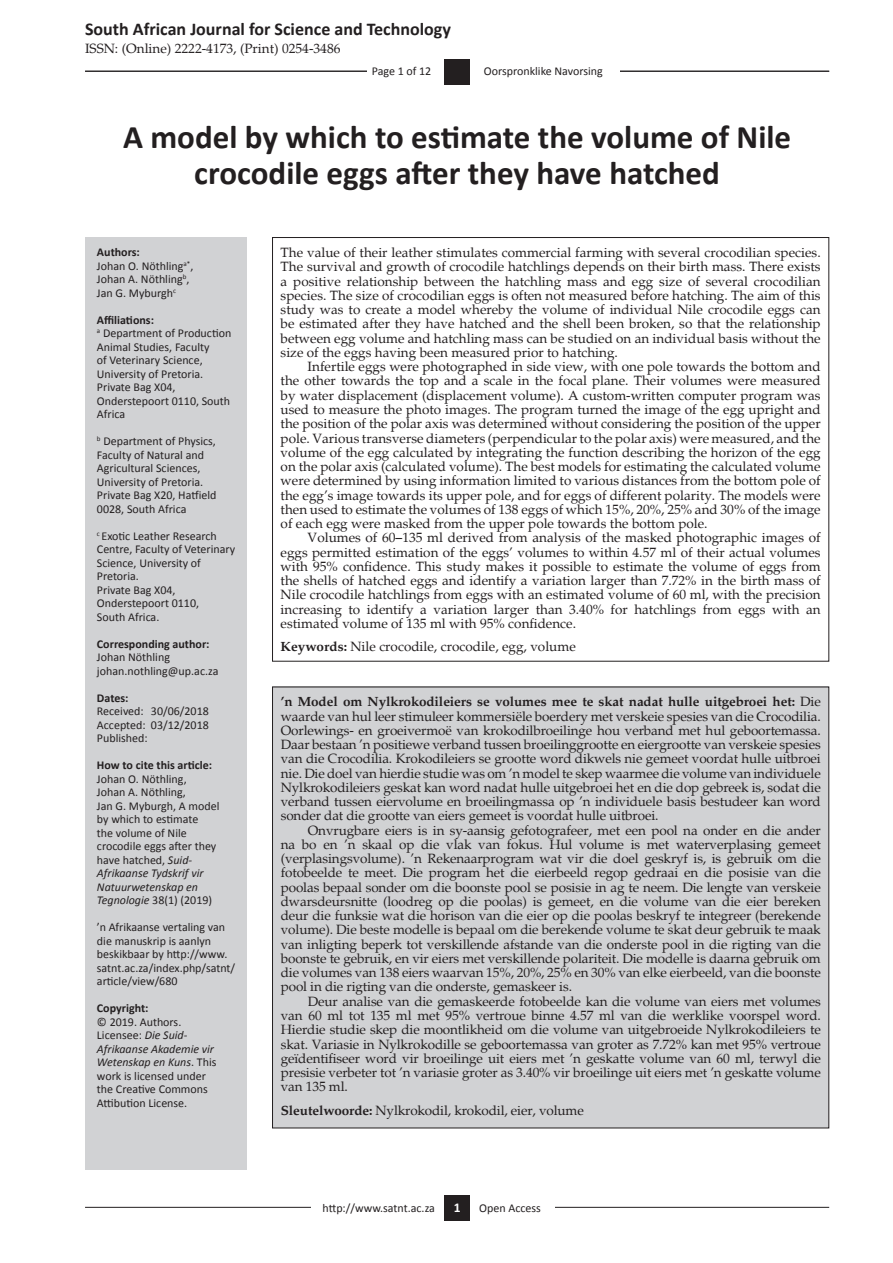
<style>
.page{position:relative;width:893px;height:1263px;background:#fff}
.page>*{position:absolute;margin:0;border:0;box-sizing:border-box;transform-origin:0 0}
.t1{font:700 33px/36px "Calibri";color:#231f20;text-align:center}
.t2{font:700 18px "Calibri";color:#231f20}
.t3{font:13.5px/14.2px "Palatino";color:#231f20;text-align:justify}
.t4{font:700 13.5px "Calibri";color:#fff}
.t5{font:12px/13.5px "Calibri";color:#231f20}
.t6{font:700 12px "Calibri";color:#231f20}
.s1{font-weight:700}
.s2{font-style:italic}
</style>
<div class="page">
<hr style="left:85px;top:1207px;width:744px;height:1px;background:#231f20">
<div style="left:311px;top:1195px;width:244px;height:30px;background:#fff"></div>
<div style="left:444px;top:1195px;width:26px;height:25px;background:#231f20"></div>
<hr style="left:85px;top:71px;width:744px;height:1px;background:#231f20">
<div style="left:367px;top:59px;width:252px;height:28px;background:#fff"></div>
<div style="left:444px;top:59px;width:26px;height:25px;background:#231f20"></div>
<div style="left:85px;top:237px;width:162px;height:933px;background:#d1d2d4"></div>
<div style="left:273px;top:687px;width:556px;height:441px;background:#d1d2d4"></div>
<h2 class="t2" style="left:85px;top:17px;width:367px">South African Journal for Science and Technology</h2>
<p class="t3" style="left:85px;top:41px;width:257px">ISSN: (Online) 2222-4173, (Print) 0254-3486</p>
<p class="t5" style="left:372px;top:64px;width:61px">Page 1 ofi of12</p>
<p class="t5" style="left:484px;top:64px;width:69px">Oorspronklike</p>
<p class="t5" style="left:426px;top:64px;width:7px">ii</p>
<p class="t5" style="left:484px;top:64px;width:120px">InhoudsopgaweNavorsing</p>
<p class="t5" style="left:382px;top:64px;width:25px">Page</p>
<h1 class="t1" style="left:123px;top:119px;width:670px">A model by which to estimate the volume of Nile crocodile eggs after they have hatched</h1>
<p class="t5" style="left:97px;top:246px;width:98px"><span class="s1">Authors:<br></span>Johan O. Nöthling<sup>a*</sup>,<br>Johan A. Nöthling<sup>b</sup>,<br>Jan G. Myburgh<sup>c</sup></p>
<p class="t5" style="left:97px;top:313px;width:136px"><span class="s1">Affiliations:<br></span><sup>a</sup> Department of Production<br>Animal Studies, Faculty<br>of Veterinary Science,<br>University of Pretoria.<br>Private Bag X04,<br>Onderstepoort 0110, South<br>Africa</p>
<p class="t5" style="left:97px;top:435px;width:121px"><sup>b</sup> Department of Physics,<br>Faculty of Natural and<br>Agricultural Sciences,<br>University of Pretoria.<br>Private Bag X20, Hatfield<br>0028, South Africa</p>
<p class="t5" style="left:97px;top:529px;width:140px"><sup>c</sup> Exotic Leather Research<br>Centre, Faculty of Veterinary<br>Science, University of<br>Pretoria.<br>Private Bag X04,<br>Onderstepoort 0110,<br>South Africa.</p>
<p class="t6" style="left:97px;top:636px;width:114px">Corresponding author:</p>
<p class="t5" style="left:97px;top:651px;width:123px">Johan Nöthling johan.nothling@up.ac.za</p>
<p class="t6" style="left:97px;top:690px;width:33px">Dates:</p>
<p class="t5" style="left:97px;top:705px;width:113px;text-align:justify">Received: 30/06/2018<br>Accepted: 03/12/2018<br>Published:</p>
<p class="t6" style="left:97px;top:758px;width:117px">How to cite this article:</p>
<p class="t5" style="left:97px;top:772px;width:124px">Johan O. Nöthling,<br>Johan A. Nöthling,<br>Jan G. Myburgh, A model by which to estimate<br>the volume of Nile crocodile eggs after they have hatched, <span class="s2">Suid-<br>Afrikaanse Tydskrif vir<br>Natuurwetenskap en<br>Tegnologie</span> 38(1) (2019)</p>
<p class="t5" style="left:97px;top:921px;width:140px">’n Afrikaanse vertaling van die manuskrip is aanlyn beskikbaar by http://www. satnt.ac.za/index.php/satnt/ article/view/680</p>
<p class="t6" style="left:97px;top:1001px;width:53px">Copyright:</p>
<p class="t5" style="left:97px;top:1015px;width:121px">© 2019. Authors.<br>Licensee: <span class="s2">Die Suid-<br>Afrikaanse Akademie vir<br>Wetenskap en Kuns</span>. This work is licensed under the Creative Commons<br>Attibution License.</p>
<p class="t3" style="left:281px;top:246px;width:542px">The value of their leather stimulates commercial farming with several crocodilian species.<br>The survival and growth of crocodile hatchlings depends on their birth mass. There exists a positive relationship between the hatchling mass and egg size of several crocodilian species. The size of crocodilian eggs is often not measured before hatching. The aim of this study was to create a model whereby the volume of individual Nile crocodile eggs can be estimated after they have hatched and the shell been broken, so that the relationship between egg volume and hatchling mass can be studied on an individual basis without the size of the eggs having been measured prior to hatching.</p>
<p class="t3" style="left:281px;top:360px;width:542px;text-indent:27px">Infertile eggs were photographed in side view, with one pole towards the bottom and the other towards the top and a scale in the focal plane. Their volumes were measured by water displacement (displacement volume). A custom-written computer program was used to measure the photo images. The program turned the image of the egg upright and the position of the polar axis was determined without considering the position of the upper pole. Various transverse diameters (perpendicular to the polar axis) were measured, and the volume of the egg calculated by integrating the function describing the horizon of the egg on the polar axis (calculated volume). The best models for estimating the calculated volume were determined by using information limited to various distances from the bottom pole of the egg’s image towards its upper pole, and for eggs of different polarity. The models were then used to estimate the volumes of 138 eggs of which 15%, 20%, 25% and 30% of the image of each egg were masked from the upper pole towards the bottom pole.</p>
<p class="t3" style="left:281px;top:531px;width:542px;text-indent:27px">Volumes of 60–135 ml derived from analysis of the masked photographic images of eggs permitted estimation of the eggs’ volumes to within 4.57 ml of their actual volumes with 95% confidence. This study makes it possible to estimate the volume of eggs from the shells of hatched eggs and identify a variation larger than 7.72% in the birth mass of Nile crocodile hatchlings from eggs with an estimated volume of 60 ml, with the precision increasing to identify a variation larger than 3.40% for hatchlings from eggs with an estimated volume of 135 ml with 95% confidence.</p>
<p class="t3" style="left:281px;top:640px;width:297px"><span class="s1">Keywords:</span> Nile crocodile, crocodile, egg, volume</p>
<p class="t3" style="left:281px;top:695px;width:542px"><span class="s1">’n Model om Nylkrokodileiers se volumes mee te skat nadat hulle uitgebroei het:</span> Die waarde van hul leer stimuleer kommersiële boerdery met verskeie spesies van die Crocodilia.<br>Oorlewings- en groeivermoë van krokodilbroeilinge hou verband met hul geboortemassa.<br>Daar bestaan ’n positiewe verband tussen broeilinggrootte en eiergrootte van verskeie spesies van die Crocodilia. Krokodileiers se grootte word dikwels nie gemeet voordat hulle uitbroei nie. Die doel van hierdie studie was om ’n model te skep waarmee die volume van individuele Nylkrokodileiers geskat kan word nadat hulle uitgebroei het en die dop gebreek is, sodat die verband tussen eiervolume en broeilingmassa op ’n individuele basis bestudeer kan word sonder dat die grootte van eiers gemeet is voordat hulle uitbroei.</p>
<p class="t3" style="left:281px;top:823px;width:542px;text-indent:27px">Onvrugbare eiers is in sy-aansig gefotografeer, met een pool na onder en die ander na bo en ’n skaal op die vlak van fokus. Hul volume is met waterverplasing gemeet (verplasingsvolume). ’n Rekenaarprogram wat vir die doel geskryf is, is gebruik om die fotobeelde te meet. Die program het die eierbeeld regop gedraai en die posisie van die poolas bepaal sonder om die boonste pool se posisie in ag te neem. Die lengte van verskeie dwarsdeursnitte (loodreg op die poolas) is gemeet, en die volume van die eier bereken deur die funksie wat die horison van die eier op die poolas beskryf te integreer (berekende volume). Die beste modelle is bepaal om die berekende volume te skat deur gebruik te maak van inligting beperk tot verskillende afstande van die onderste pool in die rigting van die boonste te gebruik, en vir eiers met verskillende polariteit. Die modelle is daarna gebruik om die volumes van 138 eiers waarvan 15%, 20%, 25% en 30% van elke eierbeeld, van die boonste pool in die rigting van die onderste, gemaskeer is.</p>
<p class="t3" style="left:281px;top:994px;width:542px;text-indent:27px">Deur analise van die gemaskeerde fotobeelde kan die volume van eiers met volumes van 60 ml tot 135 ml met 95% vertroue binne 4.57 ml van die werklike voorspel word.<br>Hierdie studie skep die moontlikheid om die volume van uitgebroeide Nylkrokodileiers te skat. Variasie in Nylkrokodille se geboortemassa van groter as 7.72% kan met 95% vertroue geïdentifiseer word vir broeilinge uit eiers met ’n geskatte volume van 60 ml, terwyl die presisie verbeter tot ’n variasie groter as 3.40% vir broeilinge uit eiers met ’n geskatte volume van 135 ml.</p>
<p class="t3" style="left:281px;top:1103px;width:305px"><span class="s1">Sleutelwoorde:</span> Nylkrokodil, krokodil, eier, volume</p>
<p class="t5" style="left:323px;top:1201px;width:114px">http://www.satnt.ac.za</p>
<p class="t4" style="left:454px;top:1199px;width:8px">1</p>
<p class="t5" style="left:479px;top:1201px;width:63px">Open Access</p>
</div>
